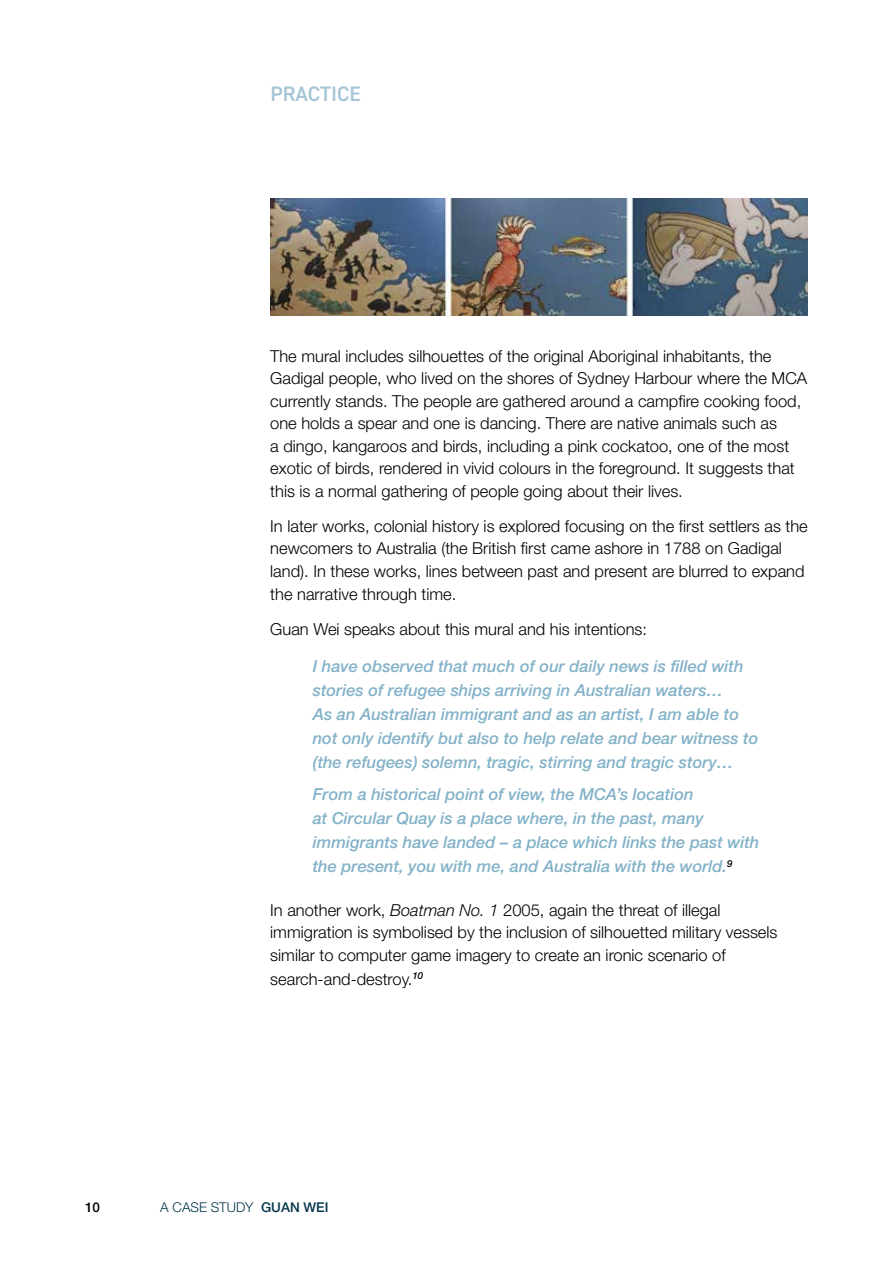
<style>
.page{position:relative;width:893px;height:1263px;background:#fff}
.page>*{position:absolute;margin:0;border:0;box-sizing:border-box;transform-origin:0 0}
.t1{font:600 21px "DIN2014";color:#a6c5d6}
.t2{font:300 16.5px/22.5px "Helvetica Neue LT Std";color:#000}
.t3{font:italic 500 16.5px/24px "Helvetica Neue LT Std";color:#83b2c8}
.t4{font:300 13.5px "Helvetica Neue LT Std";color:#07374d}
.t5{font:500 13.5px "Helvetica Neue LT Std";color:#000}
.s1{font-style:italic}
.s2{font-weight:500}
</style>
<div class="page">
<img style="left:270px;top:199px;width:538px;height:117px">
<p class="t1" style="left:270px;top:80px;width:92px">PRACTICE</p>
<p class="t2" style="left:270px;top:344px;width:539px">The mural includes silhouettes of the original Aboriginal inhabitants, the Gadigal people, who lived on the shores of Sydney Harbour where the MCA currently stands. The people are gathered around a campfire cooking food, one holds a spear and one is dancing. There are native animals such as<br>a dingo, kangaroos and birds, including a pink cockatoo, one of the most exotic of birds, rendered in vivid colours in the foreground. It suggests that this is a normal gathering of people going about their lives.</p>
<p class="t2" style="left:270px;top:514px;width:539px">In later works, colonial history is explored focusing on the first settlers as the newcomers to Australia (the British first came ashore in 1788 on Gadigal land). In these works, lines between past and present are blurred to expand the narrative through time.</p>
<p class="t2" style="left:270px;top:617px;width:378px">Guan Wei speaks about this mural and his intentions:</p>
<p class="t3" style="left:313px;top:653px;width:447px">I have observed that much of our daily news is filled with stories of refugee ships arriving in Australian waters…<br>As an Australian immigrant and as an artist, I am able to not only identify but also to help relate and bear witness to (the refugees) solemn, tragic, stirring and tragic story…</p>
<p class="t3" style="left:313px;top:782px;width:448px">From a historical point of view, the MCA’s location<br>at Circular Quay is a place where, in the past, many immigrants have landed – a place which links the past with the present, you with me, and Australia with the world.<sup>9</sup></p>
<p class="t2" style="left:270px;top:898px;width:509px">In another work, <span class="s1">Boatman No. 1</span> 2005, again the threat of illegal immigration is symbolised by the inclusion of silhouetted military vessels similar to computer game imagery to create an ironic scenario of</p>
<p class="t2" style="left:270px;top:967px;width:154px">search-and-destroy.<sup>10</sup></p>
<p class="t5" style="left:85px;top:1199px;width:17px">10</p>
<p class="t4" style="left:160px;top:1199px;width:170px">A CASE STUDY <span class="s2">GUAN WEI</span></p>
</div>
